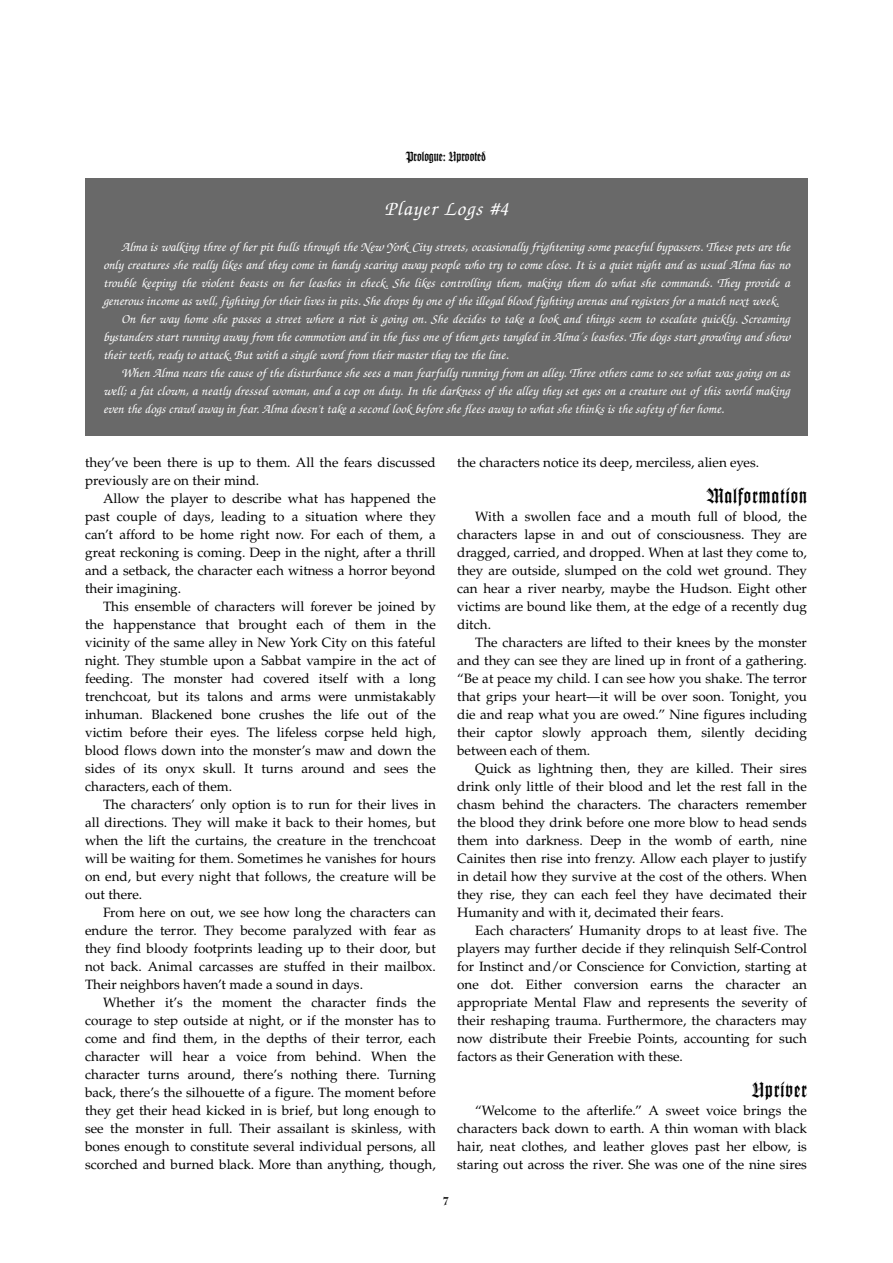
<style>
.page{position:relative;width:893px;height:1263px;background:#fff}
.page>*{position:absolute;margin:0;border:0;box-sizing:border-box;transform-origin:0 0}
.t1{font:21px "Wilhelm Klingspor";letter-spacing:.05em;color:#000}
.t2{font:italic 500 21px "URW Chancery L";letter-spacing:.05em;color:#fff}
.t3{font:13.5px/18px "URW Palladio L Roma";color:#000;text-align:justify}
.t4{font:italic 500 13.5px "URW Chancery L";color:#fff}
.t5{font:13.5px "Wilhelm Klingspor";color:#000}
</style>
<div class="page">
<div style="left:85px;top:179px;width:723px;height:257px;background:#696969"></div>
<p class="t5" style="left:406px;top:151px;width:81px">Prologue: Uprooted</p>
<h1 class="t2" style="left:384px;top:200px;width:125px">Player Logs #4</h1>
<p class="t4" style="left:121px;top:241px;width:670px">Alma is walking three of her pit bulls through the New York City streets, occasionally frightening some peaceful bypassers. These pets are the</p>
<p class="t4" style="left:103px;top:259px;width:688px">only creatures she really likes and they come in handy scaring away people who try to come close. It is a quiet night and as usual Alma has no</p>
<p class="t4" style="left:103px;top:277px;width:688px">trouble keeping the violent beasts on her leashes in check. She likes controlling them, making them do what she commands. They provide a</p>
<p class="t4" style="left:103px;top:295px;width:677px">generous income as well, fighting for their lives in pits. She drops by one of the illegal blood fighting arenas and registers for a match next week.</p>
<p class="t4" style="left:121px;top:313px;width:670px">On her way home she passes a street where a riot is going on. She decides to take a look and things seem to escalate quickly. Screaming</p>
<p class="t4" style="left:103px;top:331px;width:688px">bystanders start running away from the commotion and in the fuss one of them gets tangled in Alma´s leashes. The dogs start growling and show</p>
<p class="t4" style="left:103px;top:349px;width:407px">their teeth, ready to attack. But with a single word from their master they toe the line.</p>
<p class="t4" style="left:121px;top:367px;width:670px">When Alma nears the cause of the disturbance she sees a man fearfully running from an alley. Three others came to see what was going on as</p>
<p class="t4" style="left:103px;top:385px;width:688px">well; a fat clown, a neatly dressed woman, and a cop on duty. In the darkness of the alley they set eyes on a creature out of this world making</p>
<p class="t4" style="left:103px;top:403px;width:622px">even the dogs crawl away in fear. Alma doesn't take a second look before she flees away to what she thinks is the safety of her home.</p>
<p class="t3" style="left:85px;top:455px;width:352px">they’ve been there is up to them. All the fears discussed previously are on their mind.</p>
<p class="t3" style="left:85px;top:491px;width:352px;text-indent:18px">Allow the player to describe what has happened the past couple of days, leading to a situation where they can’t afford to be home right now. For each of them, a great reckoning is coming. Deep in the night, after a thrill and a setback, the character each witness a horror beyond their imagining.</p>
<p class="t3" style="left:85px;top:599px;width:352px;text-indent:18px">This ensemble of characters will forever be joined by the happenstance that brought each of them in the vicinity of the same alley in New York City on this fateful night. They stumble upon a Sabbat vampire in the act of feeding. The monster had covered itself with a long trenchcoat, but its talons and arms were unmistakably inhuman. Blackened bone crushes the life out of the victim before their eyes. The lifeless corpse held high, blood flows down into the monster’s maw and down the sides of its onyx skull. It turns around and sees the characters, each of them.</p>
<p class="t3" style="left:85px;top:797px;width:352px;text-indent:18px">The characters’ only option is to run for their lives in all directions. They will make it back to their homes, but when the lift the curtains, the creature in the trenchcoat will be waiting for them. Sometimes he vanishes for hours on end, but every night that follows, the creature will be out there.</p>
<p class="t3" style="left:85px;top:905px;width:352px;text-indent:18px">From here on out, we see how long the characters can endure the terror. They become paralyzed with fear as they find bloody footprints leading up to their door, but not back. Animal carcasses are stuffed in their mailbox.<br>Their neighbors haven’t made a sound in days.</p>
<p class="t3" style="left:85px;top:995px;width:352px;text-indent:18px">Whether it’s the moment the character finds the courage to step outside at night, or if the monster has to come and find them, in the depths of their terror, each character will hear a voice from behind. When the character turns around, there’s nothing there. Turning back, there’s the silhouette of a figure. The moment before they get their head kicked in is brief, but long enough to see the monster in full. Their assailant is skinless, with bones enough to constitute several individual persons, all scorched and burned black. More than anything, though,</p>
<p class="t3" style="left:457px;top:455px;width:303px">the characters notice its deep, merciless, alien eyes.</p>
<h1 class="t1" style="left:707px;top:487px;width:102px">Malformation</h1>
<p class="t3" style="left:457px;top:509px;width:351px;text-indent:18px">With a swollen face and a mouth full of blood, the characters lapse in and out of consciousness. They are dragged, carried, and dropped. When at last they come to, they are outside, slumped on the cold wet ground. They can hear a river nearby, maybe the Hudson. Eight other victims are bound like them, at the edge of a recently dug ditch.</p>
<p class="t3" style="left:457px;top:635px;width:351px;text-indent:18px">The characters are lifted to their knees by the monster and they can see they are lined up in front of a gathering. “Be at peace my child. I can see how you shake. The terror that grips your heart—it will be over soon. Tonight, you die and reap what you are owed.” Nine figures including their captor slowly approach them, silently deciding between each of them.</p>
<p class="t3" style="left:457px;top:761px;width:351px;text-indent:18px">Quick as lightning then, they are killed. Their sires drink only little of their blood and let the rest fall in the chasm behind the characters. The characters remember the blood they drink before one more blow to head sends them into darkness. Deep in the womb of earth, nine Cainites then rise into frenzy. Allow each player to justify in detail how they survive at the cost of the others. When they rise, they can each feel they have decimated their Humanity and with it, decimated their fears.</p>
<p class="t3" style="left:457px;top:923px;width:351px;text-indent:18px">Each characters’ Humanity drops to at least five. The players may further decide if they relinquish Self-Control for Instinct and/or Conscience for Conviction, starting at one dot. Either conversion earns the character an appropriate Mental Flaw and represents the severity of their reshaping trauma. Furthermore, the characters may now distribute their Freebie Points, accounting for such factors as their Generation with these.</p>
<h1 class="t1" style="left:752px;top:1081px;width:56px">Upriver</h1>
<p class="t3" style="left:457px;top:1103px;width:351px;text-indent:18px">“Welcome to the afterlife.” A sweet voice brings the characters back down to earth. A thin woman with black hair, neat clothes, and leather gloves past her elbow, is staring out across the river. She was one of the nine sires</p>
<p class="t5" style="left:444px;top:1195px;width:6px">7</p>
</div>
